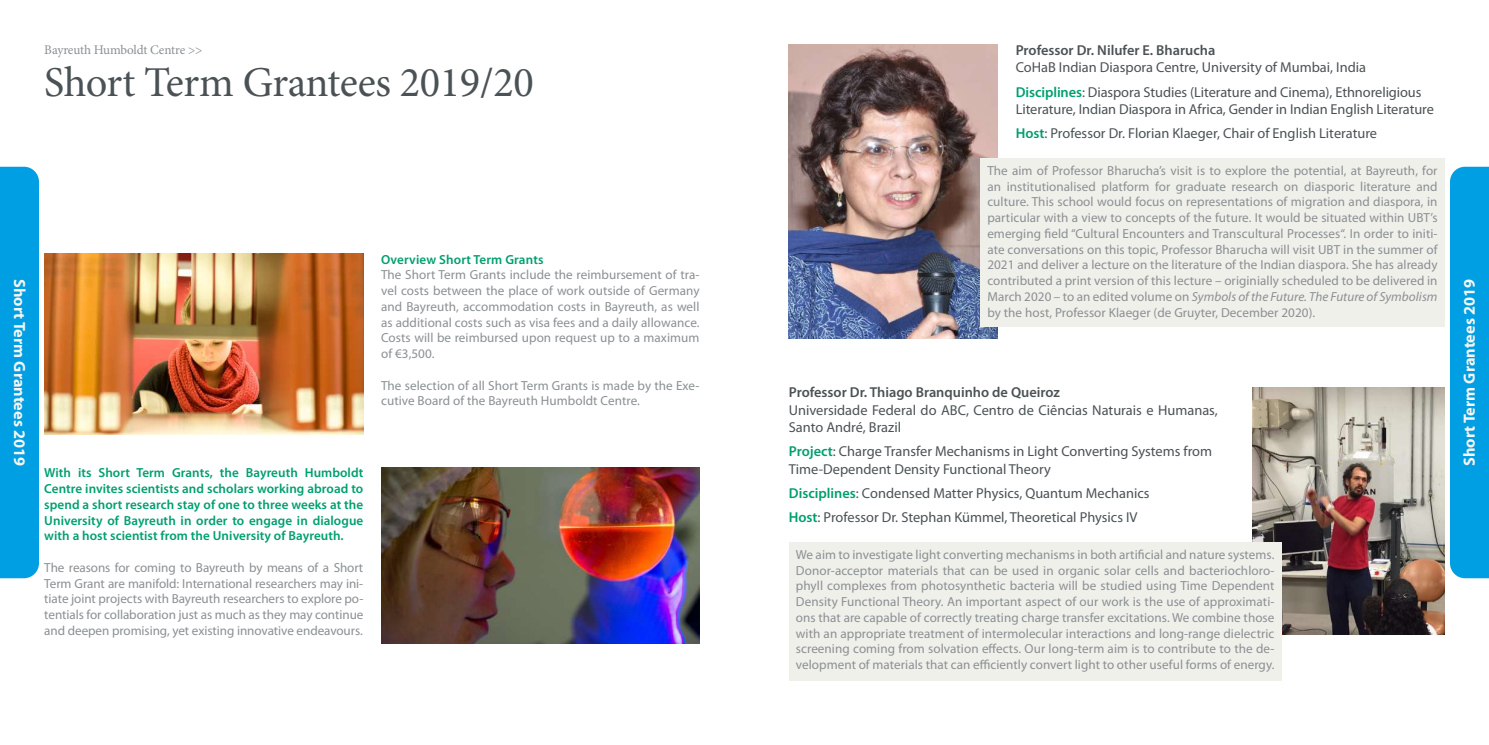
<style>
.page{position:relative;width:1489px;height:745px;background:#fff}
.page>*{position:absolute;margin:0;border:0;box-sizing:border-box;transform-origin:0 0}
.t1{font:42.5px "Minion Pro";letter-spacing:-.01em;color:#4b5255}
.t2{font:700 16.25px "Myriad Pro";color:#f5f5f2}
.t3{font:14.38px/24.4px "Myriad Pro";color:#4b5255}
.t4{font:600 14.38px "Myriad Pro";color:#4b5255}
.t5{font:13.12px/15.8px "Myriad Pro";letter-spacing:.005em;color:#8a9093;text-align:justify}
.t6{font:600 13.12px/15.8px "Myriad Pro";letter-spacing:.005em;color:#009f70;text-align:justify}
.t7{font:13.12px "Minion Pro";letter-spacing:-.01em;color:#8a9093}
.s1{font-weight:600;color:#009f70}
.s2{font-style:italic}
</style>
<div class="page">
<img style="left:788px;top:44px;width:209px;height:294px">
<div style="left:980px;top:158px;width:464px;height:168px;background:#f0f0eb"></div>
<img style="left:1252px;top:387px;width:192px;height:247px">
<div style="left:788px;top:541px;width:493px;height:138px;background:#f0f0eb"></div>
<img style="left:44px;top:253px;width:319px;height:181px">
<img style="left:381px;top:467px;width:318px;height:176px">
<div style="left:1450px;top:167px;width:38px;height:411px;background:#009ee3"></div>
<div style="left:0;top:167px;width:39px;height:411px;background:#009ee3"></div>
<p class="t7" style="left:44px;top:41px;width:160px">Bayreuth Humboldt Centre &gt;&gt;</p>
<h1 class="t1" style="left:44px;top:54px;width:491px">Short Term Grantees 2019/20</h1>
<p class="t2" style="left:30px;top:279px;width:188px;rotate:90deg">Short Term Grantees 2019</p>
<p class="t6" style="left:381px;top:251px;width:164px">Overview Short Term Grants</p>
<p class="t5" style="left:381px;top:266px;width:320px">The Short Term Grants include the reimbursement of tra&shy;vel costs between the place of work outside of Germany and Bayreuth, accommodation costs in Bayreuth, as well as additional costs such as visa fees and a daily allowance.<br>Costs will be reimbursed upon request up to a maximum of €3,500.</p>
<p class="t5" style="left:381px;top:377px;width:320px">The selection of all Short Term Grants is made by the Exe&shy;cutive Board of the Bayreuth Humboldt Centre.</p>
<p class="t6" style="left:44px;top:464px;width:320px">With its Short Term Grants, the Bayreuth Humboldt Centre invites scientists and scholars working abroad to spend a short research stay of one to three weeks at the University of Bayreuth in order to engage in dialogue with a host scientist from the University of Bayreuth.</p>
<p class="t5" style="left:44px;top:559px;width:320px">The reasons for coming to Bayreuth by means of a Short Term Grant are manifold: International researchers may ini&shy;tiate joint projects with Bayreuth researchers to explore po&shy;tentials for collaboration just as much as they may continue and deepen promising, yet existing innovative endeavours.</p>
<p class="t4" style="left:1015px;top:41px;width:201px">Professor Dr. Nilufer E. Bharucha</p>
<p class="t3" style="left:1015px;top:55px;width:352px">CoHaB Indian Diaspora Centre, University of Mumbai, India</p>
<p class="t3" style="left:1015px;top:79px;width:407px"><span class="s1">Disciplines</span>: Diaspora Studies (Literature and Cinema), Ethnoreligious</p>
<p class="t3" style="left:1015px;top:97px;width:420px">Literature, Indian Diaspora in Africa, Gender in Indian English Literature</p>
<p class="t3" style="left:1015px;top:121px;width:363px"><span class="s1">Host</span>: Professor Dr. Florian Klaeger, Chair of English Literature</p>
<p class="t5" style="left:987px;top:162px;width:452px">The aim of Professor Bharucha’s visit is to explore the potential, at Bayreuth, for an institutionalised platform for graduate research on diasporic literature and culture. This school would focus on representations of migration and diaspora, in particular with a view to concepts of the future. It would be situated within UBT’s emerging feld “Cultural Encounters and Transcultural Processes“. In order to initi&shy;ate conversations on this topic, Professor Bharucha will visit UBT in the summer of 2021 and deliver a lecture on the literature of the Indian diaspora. She has already contributed a print version of this lecture – originially scheduled to be delivered in March 2020 – to an edited volume on <span class="s2">Symbols of the Future. The Future of Symbolism </span>by the host, Professor Klaeger (de Gruyter, December 2020).</p>
<p class="t4" style="left:788px;top:383px;width:273px">Professor Dr. Thiago Branquinho de Queiroz</p>
<p class="t3" style="left:788px;top:397px;width:430px">Universidade Federal do ABC, Centro de Ciências Naturais e Humanas,</p>
<p class="t3" style="left:788px;top:414px;width:425px">Santo André, Brazil<br><span class="s1">Project</span>: Charge Transfer Mechanisms in Light Converting Systems from</p>
<p class="t3" style="left:788px;top:456px;width:263px">Time-Dependent Density Functional Theory</p>
<p class="t3" style="left:788px;top:480px;width:362px"><span class="s1">Disciplines</span>: Condensed Matter Physics, Quantum Mechanics<br><span class="s1">Host</span>: Professor Dr. Stephan Kümmel, Theoretical Physics IV</p>
<p class="t5" style="left:795px;top:546px;width:480px">We aim to investigate light converting mechanisms in both artifcial and nature systems.<br>Donor-acceptor materials that can be used in organic solar cells and bacteriochloro&shy;phyll complexes from photosynthetic bacteria will be studied using Time Dependent Density Functional Theory. An important aspect of our work is the use of approximati&shy;ons that are capable of correctly treating charge transfer excitations. We combine those with an appropriate treatment of intermolecular interactions and long-range dielectric screening coming from solvation efects. Our long-term aim is to contribute to the de&shy;velopment of materials that can efciently convert light to other useful forms of energy.</p>
<p class="t2" style="left:1458px;top:466px;width:188px;rotate:-90deg">Short Term Grantees 2019</p>
</div>
